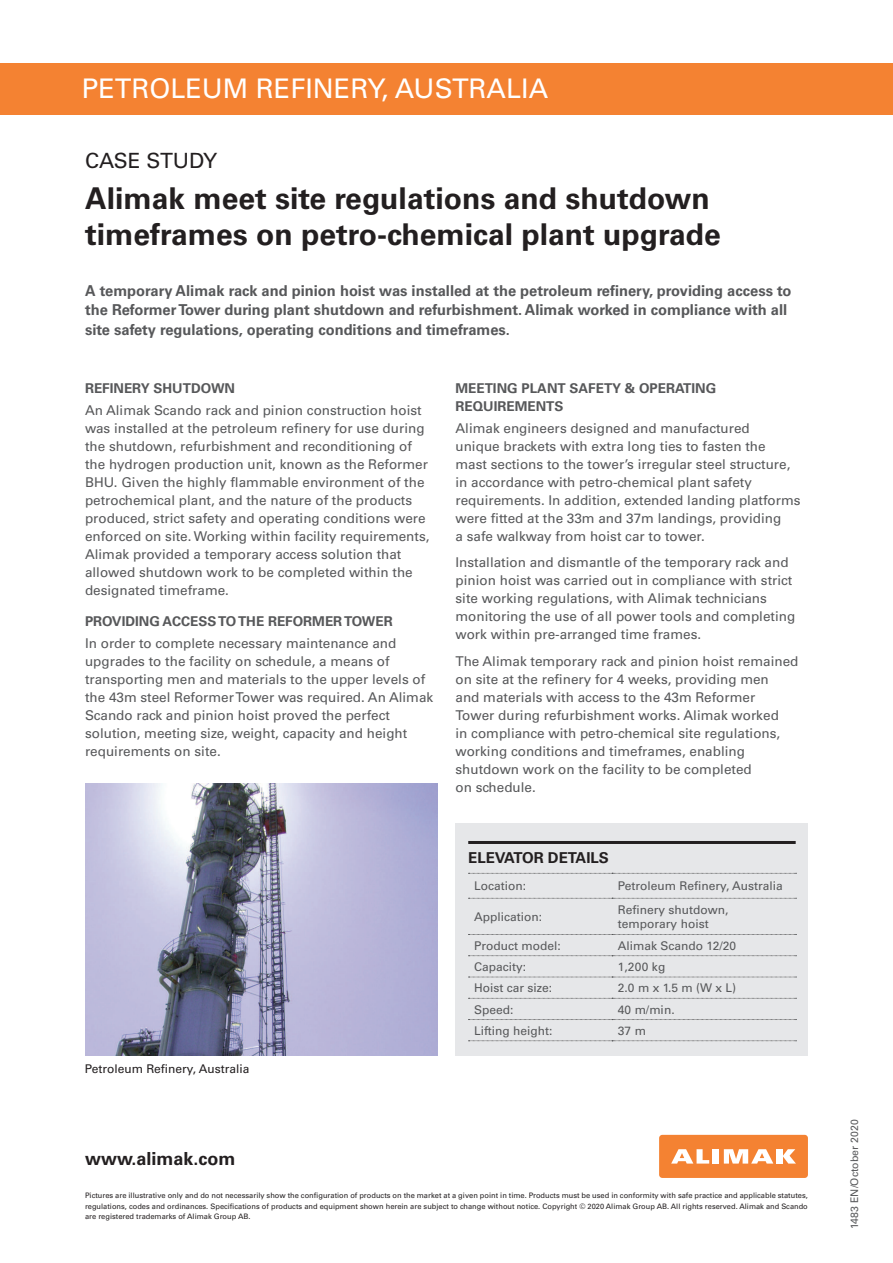
<style>
.page{position:relative;width:893px;height:1263px;background:#fff}
.page>*{position:absolute;margin:0;border:0;box-sizing:border-box;transform-origin:0 0}
.t1{font:700 30px "Univers LT Std";color:#231f20}
.Project_name{font:27px "Univers LT Std";color:#fff}
.Document_type{font:21px "Univers LT Std";color:#231f20}
.t2{font:700 18px "Univers LT Std";color:#231f20}
.Introduction_text{font:700 15px/19.5px "Univers LT Std";color:#57585a}
.Table_title{font:700 15px "Univers LT Std";color:#231f20}
.Regular_text{font:13.5px/18px "Univers LT Std";color:#57585a}
.Headline{font:700 13.5px/18px "Univers LT Std";color:#57585a}
.Table_text{font:12px "Univers LT Std";color:#57585a}
.t3{font:12px "Univers LT Std";color:#231f20}
.Date{font:10.5px "Univers LT Std";color:#57585a}
.t4{font:7.5px/10.5px "Univers LT Std";color:#231f20;text-align:justify}
</style>
<div class="page">
<div style="left:659px;top:1135px;width:149px;height:43px;background:#f48232;border-radius:3px"></div>
<div style="left:713px;top:1149px;width:6px;height:14px;background:#fff"></div>
<div style="left:776px;top:1149px;width:7px;height:14px;background:#fff"></div>
<svg style="left:783px;top:1149px;width:13px;height:14px"></svg>
<svg style="left:671px;top:1149px;width:38px;height:14px"></svg>
<svg style="left:724px;top:1149px;width:49px;height:14px"></svg>
<div style="left:0;top:64px;width:893px;height:51px;background:#f48232"></div>
<img style="left:85px;top:783px;width:352px;height:273px">
<div style="left:455px;top:823px;width:353px;height:233px;background:#e6e7e9"></div>
<hr style="left:468px;top:841px;width:328px;height:3px;background:#231f20">
<svg style="left:468px;top:873px;width:328px;height:1px"></svg>
<svg style="left:468px;top:898px;width:328px;height:1px"></svg>
<svg style="left:468px;top:934px;width:328px;height:1px"></svg>
<svg style="left:468px;top:955px;width:328px;height:1px"></svg>
<svg style="left:468px;top:977px;width:328px;height:1px"></svg>
<svg style="left:468px;top:998px;width:328px;height:1px"></svg>
<svg style="left:468px;top:1019px;width:328px;height:1px"></svg>
<svg style="left:468px;top:1040px;width:328px;height:1px"></svg>
<p class="Project_name" style="left:82px;top:73px;width:468px">PETROLEUM REFINERY, AUSTRALIA</p>
<p class="Document_type" style="left:85px;top:148px;width:134px">CASE STUDY</p>
<p class="t1" style="left:85px;top:180px;width:626px">Alimak meet site regulations and shutdown</p>
<p class="t1" style="left:85px;top:216px;width:637px">timeframes on petro-chemical plant upgrade</p>
<p class="Introduction_text" style="left:85px;top:281px;width:708px">A temporary Alimak rack and pinion hoist was installed at the petroleum refinery, providing access to the Reformer Tower during plant shutdown and refurbishment. Alimak worked in compliance with all site safety regulations, operating conditions and timeframes.</p>
<p class="Headline" style="left:85px;top:379px;width:151px">REFINERY SHUTDOWN</p>
<p class="Regular_text" style="left:85px;top:401px;width:346px">An Alimak Scando rack and pinion construction hoist was installed at the petroleum refinery for use during the shutdown, refurbishment and reconditioning of the hydrogen production unit, known as the Reformer BHU. Given the highly flammable environment of the petrochemical plant, and the nature of the products produced, strict safety and operating conditions were enforced on site. Working within facility requirements, Alimak provided a temporary access solution that allowed shutdown work to be completed within the designated timeframe.</p>
<p class="Headline" style="left:85px;top:612px;width:309px">PROVIDING ACCESS TO THE REFORMER TOWER</p>
<p class="Regular_text" style="left:85px;top:634px;width:350px">In order to complete necessary maintenance and upgrades to the facility on schedule, a means of transporting men and materials to the upper levels of the 43m steel Reformer Tower was required. An Alimak Scando rack and pinion hoist proved the perfect solution, meeting size, weight, capacity and height requirements on site.</p>
<p class="Headline" style="left:455px;top:379px;width:262px">MEETING PLANT SAFETY &amp; OPERATING<br>REQUIREMENTS</p>
<p class="Regular_text" style="left:455px;top:419px;width:347px">Alimak engineers designed and manufactured<br>unique brackets with extra long ties to fasten the<br>mast sections to the tower’s irregular steel structure, in accordance with petro-chemical plant safety requirements. In addition, extended landing platforms were fitted at the 33m and 37m landings, providing<br>a safe walkway from hoist car to tower.</p>
<p class="Regular_text" style="left:455px;top:554px;width:341px">Installation and dismantle of the temporary rack and pinion hoist was carried out in compliance with strict site working regulations, with Alimak technicians monitoring the use of all power tools and completing work within pre-arranged time frames.</p>
<p class="Regular_text" style="left:455px;top:652px;width:344px">The Alimak temporary rack and pinion hoist remained on site at the refinery for 4 weeks, providing men<br>and materials with access to the 43m Reformer<br>Tower during refurbishment works. Alimak worked<br>in compliance with petro-chemical site regulations, working conditions and timeframes, enabling shutdown work on the facility to be completed<br>on schedule.</p>
<p class="t3" style="left:85px;top:1061px;width:166px">Petroleum Refinery, Australia</p>
<p class="Table_title" style="left:468px;top:849px;width:142px">ELEVATOR DETAILS</p>
<p class="Table_text" style="left:474px;top:879px;width:53px">Location:</p>
<p class="Table_text" style="left:618px;top:879px;width:166px">Petroleum Refinery, Australia</p>
<p class="Table_text" style="left:474px;top:909px;width:70px">Application:</p>
<p class="Table_text" style="left:618px;top:902px;width:112px">Refinery shutdown,</p>
<p class="Table_text" style="left:618px;top:916px;width:92px">temporary hoist</p>
<p class="Table_text" style="left:474px;top:938px;width:88px">Product model:</p>
<p class="Table_text" style="left:618px;top:938px;width:120px">Alimak Scando 12/20</p>
<p class="Table_text" style="left:474px;top:960px;width:54px">Capacity:</p>
<p class="Table_text" style="left:618px;top:960px;width:49px">1,200 kg</p>
<p class="Table_text" style="left:474px;top:981px;width:79px">Hoist car size:</p>
<p class="Table_text" style="left:618px;top:981px;width:120px">2.0 m x 1.5 m (W x L)</p>
<p class="Table_text" style="left:474px;top:1002px;width:41px">Speed:</p>
<p class="Table_text" style="left:618px;top:1002px;width:58px">40 m/min.</p>
<p class="Table_text" style="left:474px;top:1023px;width:80px">Lifting height:</p>
<p class="Table_text" style="left:618px;top:1023px;width:30px">37 m</p>
<h3 class="t2" style="left:85px;top:1148px;width:152px">www.alimak.com</h3>
<p class="t4" style="left:85px;top:1190px;width:724px">Pictures are illustrative only and do not necessarily show the configuration of products on the market at a given point in time. Products must be used in conformity with safe practice and applicable statutes, regulations, codes and ordinances. Specifications of products and equipment shown herein are subject to change without notice. Copyright © 2020 Alimak Group AB. All rights reserved. Alimak and Scando are registered trademarks of Alimak Group AB.</p>
<p class="Date" style="left:848px;top:1229px;width:111px;rotate:-90deg">1483 EN/October 2020</p>
</div>
